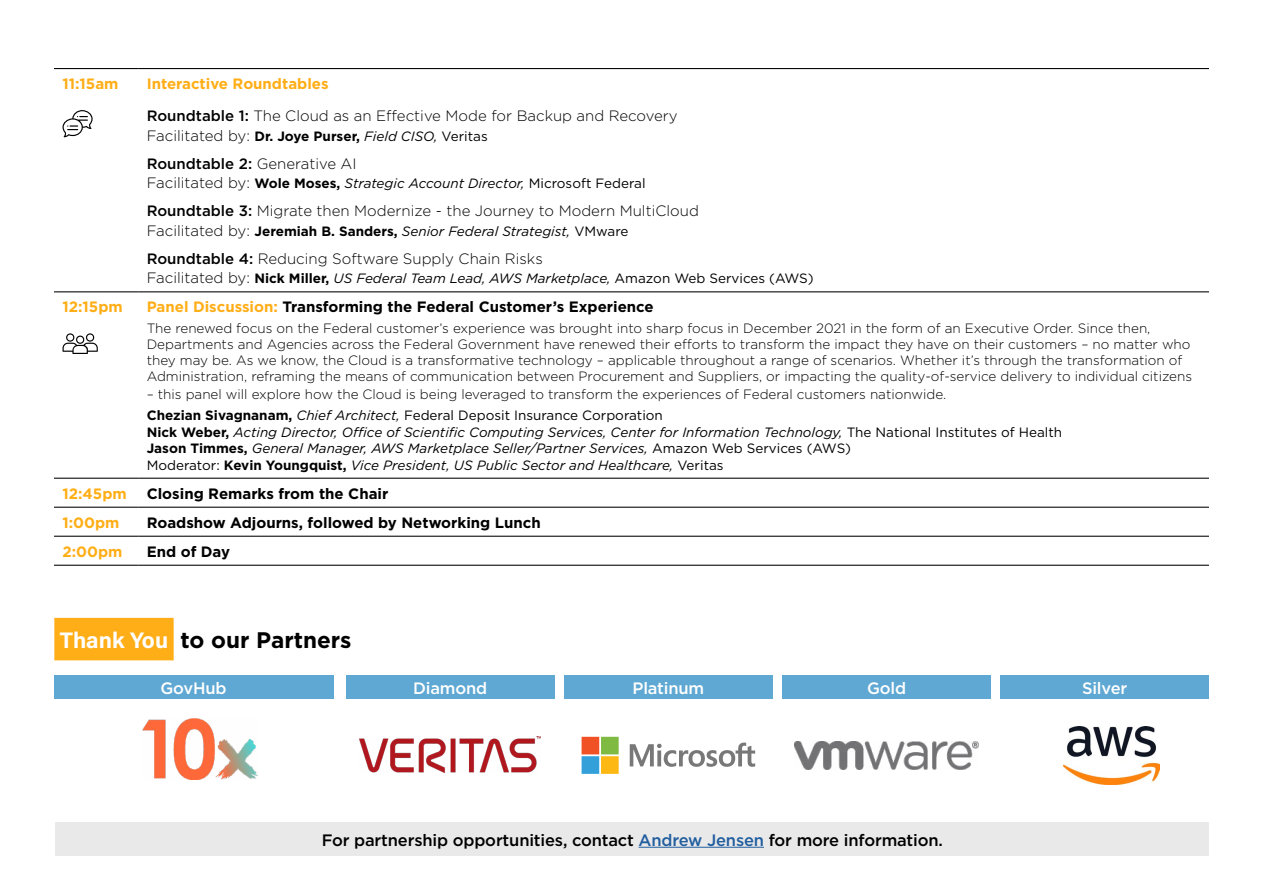
<style>
.page{position:relative;width:1263px;height:893px;background:#fff}
.page>*{position:absolute;margin:0;border:0;box-sizing:border-box;transform-origin:0 0}
.t1{font:700 22.5px "Gotham";color:#000}
.t2{font:500 16.5px "Gotham";letter-spacing:-.01em;color:#000}
.t3{font:500 16.5px "Gotham";letter-spacing:-.01em;color:#fff}
.t4{font:300 15px/32.2px "Gotham";color:#000}
.t5{font:700 15px "Gotham";color:#000}
.t6{font:700 15px "Gotham";color:#ffae17}
.t7{font:300 13.5px/16.2px "Gotham";color:#000}
.t8{font:italic 13.5px/16.5px "Gotham";color:#000}
.s1{font-weight:700;color:#ffae17}
.s2{font-weight:500}
.s3{font-weight:700;font-size:13.5px}
.s4{font-weight:400;font-style:italic;font-size:13.5px}
.s5{font-weight:400;font-size:13.5px}
.s6{font-weight:300;font-style:normal;font-size:15px}
.s7{font-weight:700;font-style:normal}
.s8{font-style:normal}
.s9{color:#ffae17}
.s10{font-weight:700}
.s11{font-weight:400;font-style:italic}
.s12{font-weight:400}
.s13{font-family:"Acumin Variable Concept";font-weight:400;color:#fff}
.s14{color:#215e9e}
</style>
<div class="page">
<hr style="left:54px;top:291px;width:84px;height:1px;background:#000">
<hr style="left:138px;top:291px;width:1071px;height:1px;background:#000">
<hr style="left:54px;top:68px;width:84px;height:1px;background:#000">
<hr style="left:138px;top:68px;width:1071px;height:1px;background:#000">
<hr style="left:54px;top:478px;width:84px;height:1px;background:#000">
<hr style="left:138px;top:478px;width:1071px;height:1px;background:#000">
<hr style="left:54px;top:507px;width:84px;height:1px;background:#000">
<hr style="left:138px;top:507px;width:1071px;height:1px;background:#000">
<hr style="left:54px;top:536px;width:84px;height:1px;background:#000">
<hr style="left:138px;top:536px;width:1071px;height:1px;background:#000">
<hr style="left:54px;top:565px;width:84px;height:1px;background:#000">
<hr style="left:138px;top:565px;width:1071px;height:1px;background:#000">
<svg style="left:63px;top:110px;width:30px;height:27px"></svg>
<svg style="left:63px;top:333px;width:35px;height:21px"></svg>
<div style="left:54px;top:618px;width:120px;height:42px;background:#ffae17"></div>
<div style="left:56px;top:822px;width:1153px;height:34px;background:#e9e9ea"></div>
<hr style="left:639px;top:847px;width:125px;height:1px;background:#215e9e">
<div style="left:346px;top:675px;width:208px;height:24px;background:#5fa8d3"></div>
<div style="left:54px;top:675px;width:279px;height:24px;background:#5fa8d3"></div>
<div style="left:782px;top:675px;width:209px;height:24px;background:#5fa8d3"></div>
<div style="left:564px;top:675px;width:209px;height:24px;background:#5fa8d3"></div>
<div style="left:1000px;top:675px;width:209px;height:24px;background:#5fa8d3"></div>
<img style="left:360px;top:737px;width:181px;height:35px">
<img style="left:1063px;top:726px;width:96px;height:58px">
<img style="left:794px;top:741px;width:184px;height:28px">
<svg style="left:630px;top:742px;width:125px;height:25px"></svg>
<svg style="left:582px;top:737px;width:37px;height:37px"></svg>
<img style="left:143px;top:719px;width:114px;height:61px">
<p class="t6" style="left:63px;top:74px;width:58px">11:15am</p>
<p class="t4" style="left:147px;top:67px;width:532px"><span class="s1">Interactive Roundtables<br></span><span class="s2">Roundtable 1:</span> The Cloud as an Effective Mode for Backup and Recovery</p>
<p class="t4" style="left:147px;top:121px;width:342px;line-height:28px">Facilitated by: <span class="s3">Dr. Joye Purser,</span> <span class="s4">Field CISO,</span> <span class="s5">Veritas<br></span><span class="s2">Roundtable 2:</span> Generative AI</p>
<p class="t8" style="left:147px;top:175px;width:500px"><span class="s6">Facilitated by:</span> <span class="s7">Wole Moses,</span> Strategic Account Director, <span class="s8">Microsoft Federal</span></p>
<p class="t4" style="left:147px;top:194px;width:554px"><span class="s2">Roundtable 3:</span> Migrate then Modernize - the Journey to Modern MultiCloud</p>
<p class="t8" style="left:147px;top:223px;width:483px"><span class="s6">Facilitated by:</span> <span class="s7">Jeremiah B. Sanders,</span> Senior Federal Strategist, <span class="s8">VMware</span></p>
<p class="t4" style="left:147px;top:242px;width:398px"><span class="s2">Roundtable 4:</span> Reducing Software Supply Chain Risks</p>
<p class="t8" style="left:147px;top:270px;width:668px"><span class="s6">Facilitated by:</span> <span class="s7">Nick Miller,</span> US Federal Team Lead, AWS Marketplace, <span class="s8">Amazon Web Services (AWS)</span></p>
<p class="t6" style="left:63px;top:297px;width:62px">12:15pm</p>
<p class="t5" style="left:147px;top:297px;width:509px"><span class="s9">Panel Discussion:</span> Transforming the Federal Customer’s Experience</p>
<p class="t7" style="left:147px;top:320px;width:1047px">The renewed focus on the Federal customer’s experience was brought into sharp focus in December 2021 in the form of an Executive Order. Since then, Departments and Agencies across the Federal Government have renewed their efforts to transform the impact they have on their customers – no matter who they may be. As we know, the Cloud is a transformative technology – applicable throughout a range of scenarios. Whether it’s through the transformation of Administration, reframing the means of communication between Procurement and Suppliers, or impacting the quality-of-service delivery to individual citizens</p>
<p class="t7" style="left:147px;top:384px;width:801px;line-height:20.7px">– this panel will explore how the Cloud is being leveraged to transform the experiences of Federal customers nationwide.<br><span class="s10">Chezian Sivagnanam,</span> <span class="s11">Chief Architect,</span> <span class="s12">Federal Deposit Insurance Corporation</span></p>
<p class="t8" style="left:147px;top:423px;width:917px"><span class="s7">Nick Weber,</span> Acting Director, Office of Scientific Computing Services, Center for Information Technology, <span class="s8">The National Institutes of Health<br></span><span class="s7">Jason Timmes,</span> General Manager, AWS Marketplace Seller/Partner Services, <span class="s8">Amazon Web Services (AWS)<br>Moderator:</span> <span class="s7">Kevin Youngquist,</span> Vice President, US Public Sector and Healthcare, <span class="s8">Veritas</span></p>
<p class="t6" style="left:63px;top:483px;width:66px">12:45pm</p>
<p class="t5" style="left:147px;top:483px;width:243px">Closing Remarks from the Chair</p>
<p class="t6" style="left:63px;top:512px;width:59px">1:00pm</p>
<p class="t5" style="left:147px;top:512px;width:396px">Roadshow Adjourns, followed by Networking Lunch</p>
<p class="t6" style="left:63px;top:541px;width:62px">2:00pm</p>
<p class="t5" style="left:147px;top:541px;width:85px">End of Day</p>
<h1 class="t1" style="left:60px;top:625px;width:293px"><span class="s13">Thank You</span> to our Partners</h1>
<p class="t3" style="left:161px;top:677px;width:68px">GovHub</p>
<p class="t3" style="left:413px;top:677px;width:76px">Diamond</p>
<p class="t3" style="left:632px;top:677px;width:73px">Platinum</p>
<p class="t3" style="left:867px;top:677px;width:41px">Gold</p>
<p class="t3" style="left:1082px;top:677px;width:47px">Silver</p>
<p class="t2" style="left:322px;top:829px;width:623px">For partnership opportunities, contact <span class="s14">Andrew Jensen</span> for more information.</p>
</div>
